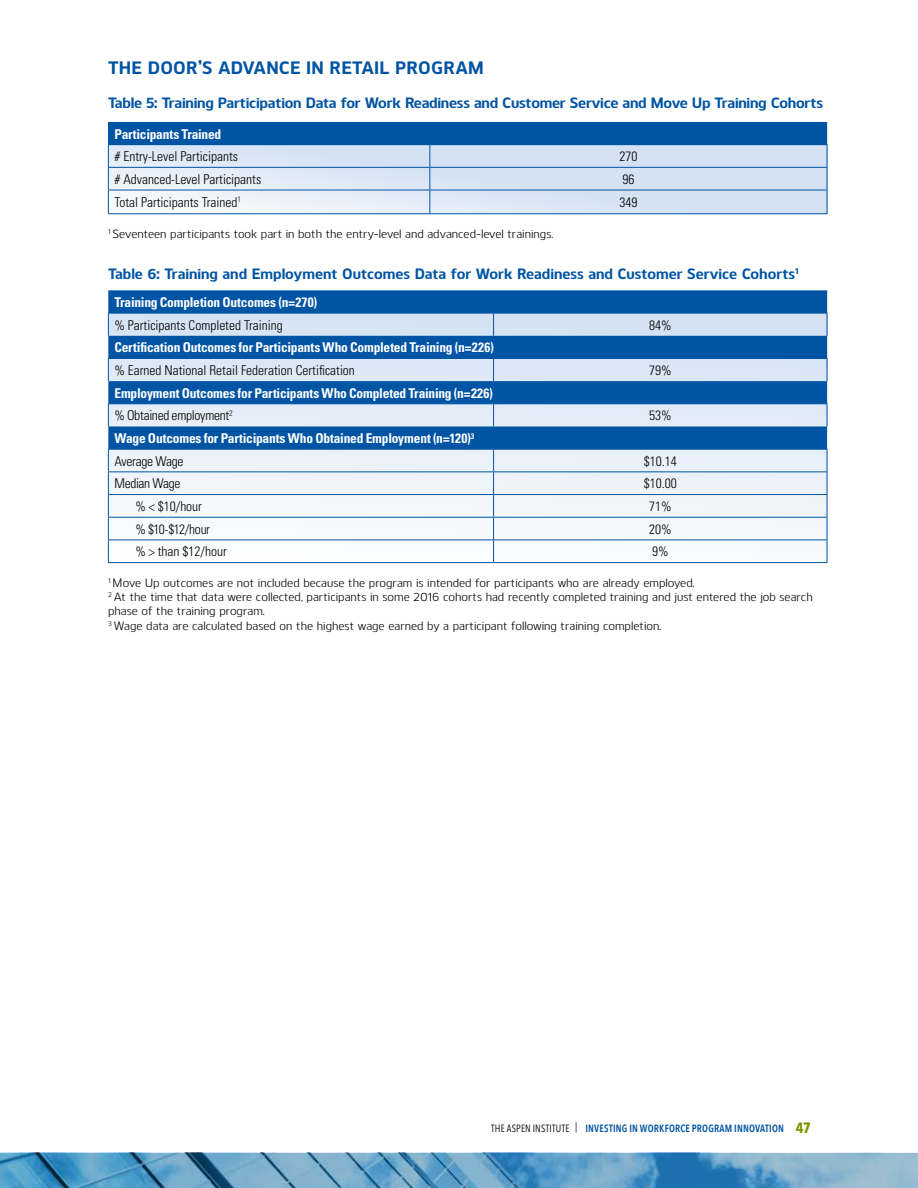
<style>
.page{position:relative;width:918px;height:1188px;background:#fff}
.page>*{position:absolute;margin:0;border:0;box-sizing:border-box;transform-origin:0 0}
.t1{font:700 18px "Kobern";letter-spacing:.01em;color:#0054a4}
.t2{font:700 15px "Kobern";letter-spacing:-.015em;color:#0054a4}
.t3{font:700 condensed 13.5px/22.6px "Univers";letter-spacing:-.015em;color:#fff}
.t4{font:300 condensed 13.5px "Univers";color:#000}
.t5{font:300 condensed 13.5px "Univers";letter-spacing:-.025em;color:#000}
.t6{font:12px/14.4px "Kobern";color:#000}
.t7{font:600 10.5px "Avenir Next Condensed";letter-spacing:.02em;color:#0054a4;scale:.95 1}
.s1{font-weight:300;color:#000}
.s2{font-weight:400;color:#000}
.s3{font-weight:700;font-size:15px;color:#799900}
</style>
<div class="page">
<img style="left:0;top:1153px;width:918px;height:35px">
<svg style="left:109px;top:145px;width:718px;height:68px;background:#d9e5f4"></svg>
<div style="left:108px;top:290px;width:719px;height:271px;background:#f2f6fb"></div>
<div style="left:108px;top:122px;width:719px;height:23px;background:#0054a4"></div>
<hr style="left:108px;top:167px;width:322px;height:1px;background:#0054a4">
<hr style="left:430px;top:167px;width:397px;height:1px;background:#0054a4">
<svg style="left:108px;top:145px;width:1px;height:68px"></svg>
<hr style="left:108px;top:190px;width:322px;height:1px;background:#0054a4">
<hr style="left:108px;top:213px;width:322px;height:1px;background:#0054a4">
<svg style="left:429px;top:145px;width:1px;height:68px"></svg>
<hr style="left:430px;top:190px;width:397px;height:1px;background:#0054a4">
<svg style="left:827px;top:145px;width:1px;height:68px"></svg>
<hr style="left:430px;top:213px;width:397px;height:1px;background:#0054a4">
<svg style="left:108px;top:290px;width:719px;height:159px;background:#5d92c6"></svg>
<svg style="left:108px;top:314px;width:1px;height:22px"></svg>
<hr style="left:108px;top:313px;width:386px;height:1px;background:#0054a4">
<svg style="left:493px;top:313px;width:1px;height:23px"></svg>
<hr style="left:494px;top:313px;width:333px;height:1px;background:#0054a4">
<svg style="left:827px;top:313px;width:1px;height:23px"></svg>
<svg style="left:108px;top:359px;width:1px;height:22px"></svg>
<hr style="left:108px;top:358px;width:386px;height:1px;background:#0054a4">
<svg style="left:493px;top:359px;width:1px;height:22px"></svg>
<hr style="left:494px;top:358px;width:333px;height:1px;background:#0054a4">
<svg style="left:827px;top:359px;width:1px;height:22px"></svg>
<svg style="left:108px;top:404px;width:1px;height:22px"></svg>
<hr style="left:108px;top:403px;width:386px;height:1px;background:#0054a4">
<svg style="left:493px;top:404px;width:1px;height:22px"></svg>
<hr style="left:494px;top:403px;width:333px;height:1px;background:#0054a4">
<svg style="left:827px;top:404px;width:1px;height:22px"></svg>
<hr style="left:108px;top:449px;width:386px;height:1px;background:#0054a4">
<hr style="left:494px;top:449px;width:333px;height:1px;background:#0054a4">
<hr style="left:108px;top:471px;width:386px;height:1px;background:#0054a4">
<hr style="left:494px;top:471px;width:333px;height:1px;background:#0054a4">
<svg style="left:108px;top:450px;width:1px;height:112px"></svg>
<hr style="left:108px;top:494px;width:386px;height:1px;background:#0054a4">
<hr style="left:108px;top:517px;width:386px;height:1px;background:#0054a4">
<hr style="left:108px;top:540px;width:386px;height:1px;background:#0054a4">
<hr style="left:108px;top:562px;width:386px;height:1px;background:#0054a4">
<svg style="left:493px;top:450px;width:1px;height:112px"></svg>
<hr style="left:494px;top:494px;width:333px;height:1px;background:#0054a4">
<svg style="left:827px;top:450px;width:1px;height:112px"></svg>
<hr style="left:494px;top:517px;width:333px;height:1px;background:#0054a4">
<hr style="left:494px;top:540px;width:333px;height:1px;background:#0054a4">
<hr style="left:494px;top:562px;width:333px;height:1px;background:#0054a4">
<h1 class="t1" style="left:108px;top:55px;width:53px">The Door</h1>
<h1 class="t1" style="left:198px;top:55px;width:285px">’s Advance in Retail Program</h1>
<p class="t2" style="left:108px;top:92px;width:717px">Table 5: Training Participation Data for Work Readiness and Customer Service and Move Up Training Cohorts</p>
<p class="t3" style="left:114px;top:122px;width:109px">Participants Trained</p>
<p class="t4" style="left:114px;top:148px;width:125px"># Entry-Level Participants</p>
<p class="t4" style="left:619px;top:148px;width:19px">270</p>
<p class="t4" style="left:114px;top:171px;width:148px"># Advanced-Level Participants</p>
<p class="t4" style="left:622px;top:171px;width:13px">96</p>
<p class="t4" style="left:114px;top:194px;width:128px">Total Participants Trained<sup>1</sup></p>
<p class="t4" style="left:619px;top:194px;width:19px">349</p>
<p class="t6" style="left:108px;top:226px;width:447px"><sup>1</sup> Seventeen participants took part in both the entry-level and advanced-level trainings.</p>
<p class="t2" style="left:108px;top:263px;width:692px">Table 6: Training and Employment Outcomes Data for Work Readiness and Customer Service Cohorts<sup>1</sup></p>
<p class="t3" style="left:114px;top:291px;width:204px">Training Completion Outcomes (n=270)</p>
<p class="t4" style="left:114px;top:317px;width:170px">% Participants Completed Training</p>
<p class="t4" style="left:649px;top:317px;width:24px">84%</p>
<p class="t3" style="left:114px;top:336px;width:381px">Certification Outcomes for Participants Who Completed Training (n=226)</p>
<p class="t4" style="left:114px;top:362px;width:242px">% Earned National Retail Federation Certification</p>
<p class="t4" style="left:649px;top:362px;width:24px">79%</p>
<p class="t3" style="left:114px;top:381px;width:380px">Employment Outcomes for Participants Who Completed Training (n=226) <span class="s1">% Obtained employment</span><sup>2</sup></p>
<p class="t4" style="left:649px;top:407px;width:24px">53%</p>
<p class="t3" style="left:114px;top:427px;width:362px">Wage Outcomes for Participants Who Obtained Employment (n=120)<sup>3<br></sup><span class="s1">Average Wage</span></p>
<p class="t4" style="left:644px;top:453px;width:34px">$10.14</p>
<p class="t5" style="left:114px;top:476px;width:68px">Median Wage</p>
<p class="t4" style="left:644px;top:476px;width:34px">$10.00</p>
<p class="t4" style="left:135px;top:498px;width:68px">% &lt; $10/hour</p>
<p class="t4" style="left:649px;top:498px;width:24px">71%</p>
<p class="t4" style="left:135px;top:521px;width:76px">% $10-$12/hour</p>
<p class="t4" style="left:649px;top:521px;width:24px">20%</p>
<p class="t4" style="left:135px;top:544px;width:93px">% &gt; than $12/hour</p>
<p class="t4" style="left:652px;top:544px;width:18px">9%</p>
<p class="t6" style="left:108px;top:575px;width:706px"><sup>1</sup> Move Up outcomes are not included because the program is intended for participants who are already employed.<br><sup>2</sup> At the time that data were collected, participants in some 2016 cohorts had recently completed training and just entered the job search phase of the training program.<br><sup>3</sup> Wage data are calculated based on the highest wage earned by a participant following training completion.</p>
<p class="t7" style="left:491px;top:1119px;width:338px"><span class="s2">THE ASPEN INSTITUTE |</span> INVESTING IN WORKFORCE PROGRAM INNOVATION <span class="s3">47</span></p>
</div>
